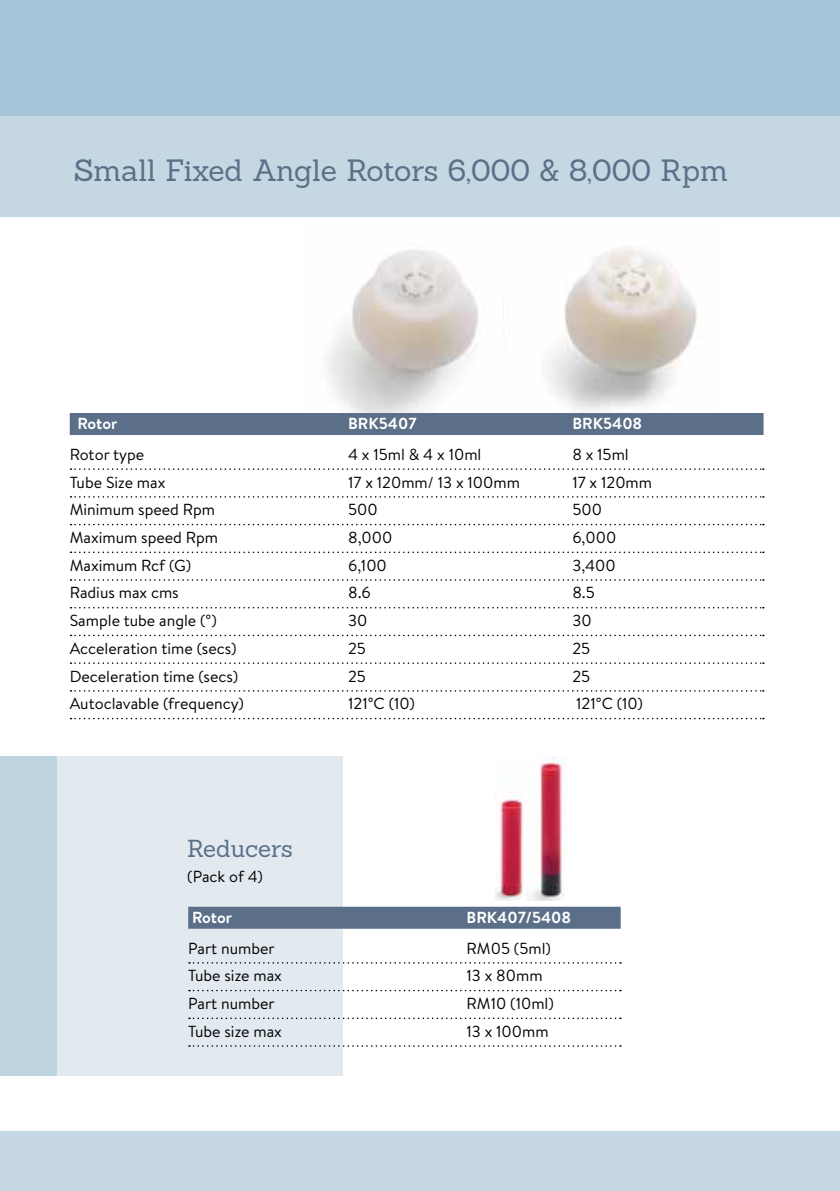
<style>
.page{position:relative;width:840px;height:1191px;background:#fff}
.page>*{position:absolute;margin:0;border:0;box-sizing:border-box;transform-origin:0 0}
.t1{font:30px "Sanchez";letter-spacing:-.005em;color:#5b6f88}
.t2{font:24px "Sanchez";color:#5b6f88}
.t3{font:16px "Brandon Text";color:#000}
.t4{font:700 16px "Brandon Text";color:#fff}
</style>
<div class="page">
<img style="left:495px;top:756px;width:69px;height:144px">
<img style="left:321px;top:244px;width:166px;height:169px">
<img style="left:541px;top:247px;width:156px;height:164px">
<div style="left:0;top:756px;width:342px;height:319px;background:#e2eaf0"></div>
<div style="left:0;top:1131px;width:839px;height:60px;background:#c4d7e3"></div>
<div style="left:70px;top:413px;width:693px;height:22px;background:#5b6f88"></div>
<svg style="left:70px;top:468px;width:693px;height:2px"></svg>
<svg style="left:70px;top:496px;width:693px;height:1px"></svg>
<svg style="left:70px;top:524px;width:693px;height:1px"></svg>
<svg style="left:70px;top:551px;width:693px;height:2px"></svg>
<svg style="left:70px;top:579px;width:693px;height:2px"></svg>
<svg style="left:70px;top:607px;width:693px;height:1px"></svg>
<svg style="left:70px;top:634px;width:693px;height:2px"></svg>
<svg style="left:70px;top:662px;width:693px;height:2px"></svg>
<svg style="left:70px;top:690px;width:693px;height:1px"></svg>
<svg style="left:70px;top:718px;width:693px;height:1px"></svg>
<div style="left:188px;top:906px;width:432px;height:22px;background:#5b6f88"></div>
<svg style="left:189px;top:962px;width:431px;height:1px"></svg>
<svg style="left:189px;top:989px;width:431px;height:2px"></svg>
<svg style="left:189px;top:1017px;width:431px;height:2px"></svg>
<svg style="left:189px;top:1045px;width:431px;height:1px"></svg>
<div style="left:0;top:756px;width:57px;height:319px;background:#bfd4e1"></div>
<div style="left:0;top:0;width:839px;height:216px;background:#c4d7e3"></div>
<div style="left:0;top:0;width:839px;height:115px;background:#a7c5d8"></div>
<h1 class="t1" style="left:74px;top:151px;width:655px">Small Fixed Angle Rotors 6,000 &amp; 8,000 Rpm</h1>
<p class="t4" style="left:77px;top:413px;width:41px">Rotor</p>
<p class="t4" style="left:348px;top:413px;width:70px">BRK5407</p>
<p class="t4" style="left:572px;top:413px;width:71px">BRK5408</p>
<p class="t3" style="left:70px;top:443px;width:76px">Rotor type</p>
<p class="t3" style="left:348px;top:443px;width:135px">4 x 15ml &amp; 4 x 10ml</p>
<p class="t3" style="left:572px;top:443px;width:58px">8 x 15ml</p>
<p class="t3" style="left:70px;top:471px;width:97px">Tube Size max</p>
<p class="t3" style="left:348px;top:471px;width:173px">17 x 120mm/ 13 x 100mm</p>
<p class="t3" style="left:572px;top:471px;width:81px">17 x 120mm</p>
<p class="t3" style="left:70px;top:499px;width:147px">Minimum speed Rpm</p>
<p class="t3" style="left:348px;top:499px;width:31px">500</p>
<p class="t3" style="left:572px;top:499px;width:31px">500</p>
<p class="t3" style="left:70px;top:526px;width:150px">Maximum speed Rpm</p>
<p class="t3" style="left:348px;top:526px;width:46px">8,000</p>
<p class="t3" style="left:572px;top:526px;width:45px">6,000</p>
<p class="t3" style="left:70px;top:554px;width:123px">Maximum Rcf (G)</p>
<p class="t3" style="left:348px;top:554px;width:40px">6,100</p>
<p class="t3" style="left:572px;top:554px;width:45px">3,400</p>
<p class="t3" style="left:70px;top:582px;width:110px">Radius max cms</p>
<p class="t3" style="left:348px;top:582px;width:24px">8.6</p>
<p class="t3" style="left:572px;top:582px;width:24px">8.5</p>
<p class="t3" style="left:70px;top:609px;width:148px">Sample tube angle (°)</p>
<p class="t3" style="left:348px;top:609px;width:21px">30</p>
<p class="t3" style="left:572px;top:609px;width:21px">30</p>
<p class="t3" style="left:70px;top:637px;width:168px">Acceleration time (secs)</p>
<p class="t3" style="left:348px;top:637px;width:19px">25</p>
<p class="t3" style="left:572px;top:637px;width:19px">25</p>
<p class="t3" style="left:70px;top:665px;width:170px">Deceleration time (secs)</p>
<p class="t3" style="left:348px;top:665px;width:19px">25</p>
<p class="t3" style="left:572px;top:665px;width:19px">25</p>
<p class="t3" style="left:70px;top:693px;width:175px">Autoclavable (frequency)</p>
<p class="t3" style="left:348px;top:693px;width:68px">121°C (10)</p>
<p class="t3" style="left:576px;top:693px;width:68px">121°C (10)</p>
<h2 class="t2" style="left:187px;top:833px;width:107px">Reducers</h2>
<p class="t3" style="left:187px;top:865px;width:77px">(Pack of 4)</p>
<p class="t4" style="left:192px;top:906px;width:41px">Rotor</p>
<p class="t4" style="left:466px;top:906px;width:106px">BRK407/5408</p>
<p class="t3" style="left:188px;top:937px;width:88px">Part number</p>
<p class="t3" style="left:466px;top:937px;width:86px">RM05 (5ml)</p>
<p class="t3" style="left:188px;top:964px;width:95px">Tube size max</p>
<p class="t3" style="left:466px;top:964px;width:78px">13 x 80mm</p>
<p class="t3" style="left:188px;top:992px;width:88px">Part number</p>
<p class="t3" style="left:466px;top:992px;width:89px">RM10 (10ml)</p>
<p class="t3" style="left:188px;top:1020px;width:95px">Tube size max</p>
<p class="t3" style="left:466px;top:1020px;width:84px">13 x 100mm</p>
</div>
